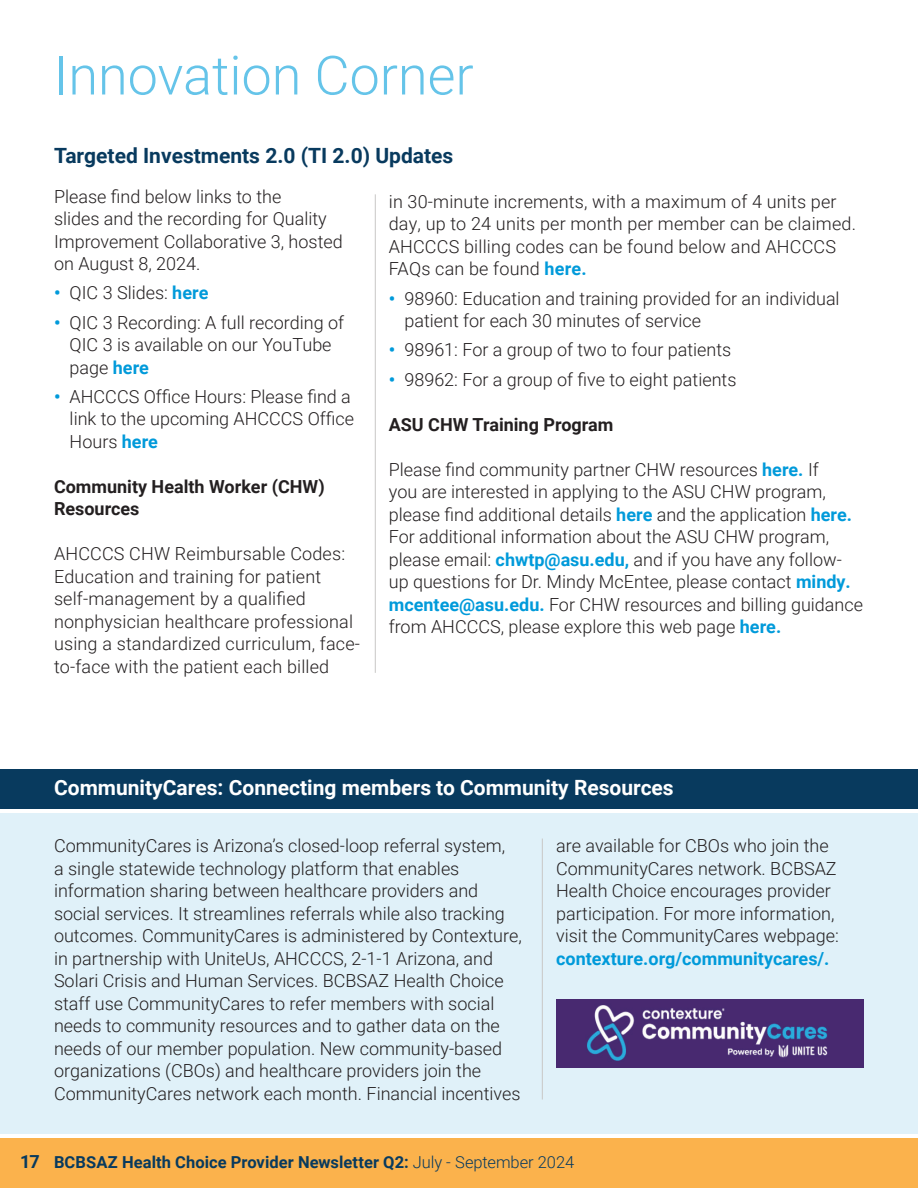
<style>
.page{position:relative;width:918px;height:1188px;background:#fff}
.page>*{position:absolute;margin:0;border:0;box-sizing:border-box;transform-origin:0 0}
.t1{font:300 54px "Roboto";color:#65c4e9}
.t2{font:700 21px "Roboto";color:#fff}
.t3{font:700 21px "Roboto";color:#083a5e}
.t4{font:300 18px/22.5px "Roboto";color:#231f20}
.t5{font:700 18px/22.5px "Roboto";color:#231f20}
.t6{font:700 18px "Roboto";color:#009ada}
.t7{font:700 16.5px "Roboto";letter-spacing:.005em;color:#083a5e}
.s1{font-weight:700;color:#009ada}
.s2{font-size:18px}
.s3{font-weight:300}
</style>
<div class="page">
<div style="left:0;top:1139px;width:918px;height:49px;background:#fbb24c"></div>
<div style="left:0;top:813px;width:918px;height:321px;background:#e0f1f9"></div>
<img style="left:556px;top:999px;width:308px;height:68px">
<div style="left:0;top:769px;width:918px;height:39px;background:#083a5e"></div>
<hr style="left:542px;top:839px;width:1px;height:261px;background:#c8c7c6">
<hr style="left:375px;top:194px;width:1px;height:479px;background:#c8c7c6">
<h1 class="t1" style="left:54px;top:37px;width:421px">Innovation Corner</h1>
<p class="t3" style="left:54px;top:141px;width:401px">Targeted Investments 2.0 (TI 2.0) Updates</p>
<p class="t4" style="left:54px;top:184px;width:290px">Please find below links to the<br>slides and the recording for Quality<br>Improvement Collaborative 3, hosted on August 8, 2024.</p>
<p class="t4" style="left:54px;top:281px;width:156px"><span class="s1">•</span> QIC 3 Slides: <span class="s1">here</span></p>
<p class="t4" style="left:70px;top:310px;width:276px;text-indent:-16px"><span class="s1">•</span> QIC 3 Recording: A full recording of<br>QIC 3 is available on our YouTube page <span class="s1">here</span></p>
<p class="t4" style="left:70px;top:385px;width:286px;text-indent:-16px"><span class="s1">•</span> AHCCCS Office Hours: Please find a link to the upcoming AHCCCS Office<br>Hours <span class="s1">here</span></p>
<p class="t5" style="left:54px;top:475px;width:272px">Community Health Worker (CHW)<br>Resources</p>
<p class="t4" style="left:54px;top:542px;width:307px">AHCCCS CHW Reimbursable Codes:<br>Education and training for patient self-management by a qualified nonphysician healthcare professional using a standardized curriculum, face&shy;to-face with the patient each billed</p>
<p class="t4" style="left:389px;top:190px;width:469px">in 30-minute increments, with a maximum of 4 units per day, up to 24 units per month per member can be claimed.<br>AHCCCS billing codes can be found below and AHCCCS FAQs can be found <span class="s1">here.</span></p>
<p class="t4" style="left:404px;top:286px;width:437px;text-indent:-16px"><span class="s1">•</span> 98960: Education and training provided for an individual patient for each 30 minutes of service</p>
<p class="t4" style="left:389px;top:338px;width:344px"><span class="s1">•</span> 98961: For a group of two to four patients</p>
<p class="t4" style="left:389px;top:367px;width:349px"><span class="s1">•</span> 98962: For a group of five to eight patients</p>
<p class="t5" style="left:389px;top:412px;width:226px">ASU CHW Training Program</p>
<p class="t4" style="left:389px;top:457px;width:476px">Please find community partner CHW resources <span class="s1">here.</span> If<br>you are interested in applying to the ASU CHW program, please find additional details <span class="s1">here</span> and the application <span class="s1">here.<br></span>For additional information about the ASU CHW program, please email: <span class="s1">chwtp@asu.edu,</span> and if you have any follow&shy;up questions for Dr. Mindy McEntee, please contact <span class="s1">mindy. mcentee@asu.edu.</span> For CHW resources and billing guidance from AHCCCS, please explore this web page <span class="s1">here.</span></p>
<p class="t2" style="left:54px;top:773px;width:621px">CommunityCares: Connecting members to Community Resources</p>
<p class="t4" style="left:556px;top:834px;width:284px">are available for CBOs who join the CommunityCares network. BCBSAZ Health Choice encourages provider participation. For more information, visit the CommunityCares webpage:</p>
<p class="t6" style="left:556px;top:946px;width:275px">contexture.org/communitycares/.</p>
<p class="t4" style="left:54px;top:834px;width:469px">CommunityCares is Arizona’s closed-loop referral system,<br>a single statewide technology platform that enables information sharing between healthcare providers and social services. It streamlines referrals while also tracking outcomes. CommunityCares is administered by Contexture, in partnership with UniteUs, AHCCCS, 2-1-1 Arizona, and Solari Crisis and Human Services. BCBSAZ Health Choice staff use CommunityCares to refer members with social needs to community resources and to gather data on the needs of our member population. New community-based organizations (CBOs) and healthcare providers join the CommunityCares network each month. Financial incentives</p>
<p class="t7" style="left:20px;top:1150px;width:555px"><span class="s2">17</span> BCBSAZ Health Choice Provider Newsletter Q2: <span class="s3">July - September 2024</span></p>
</div>
